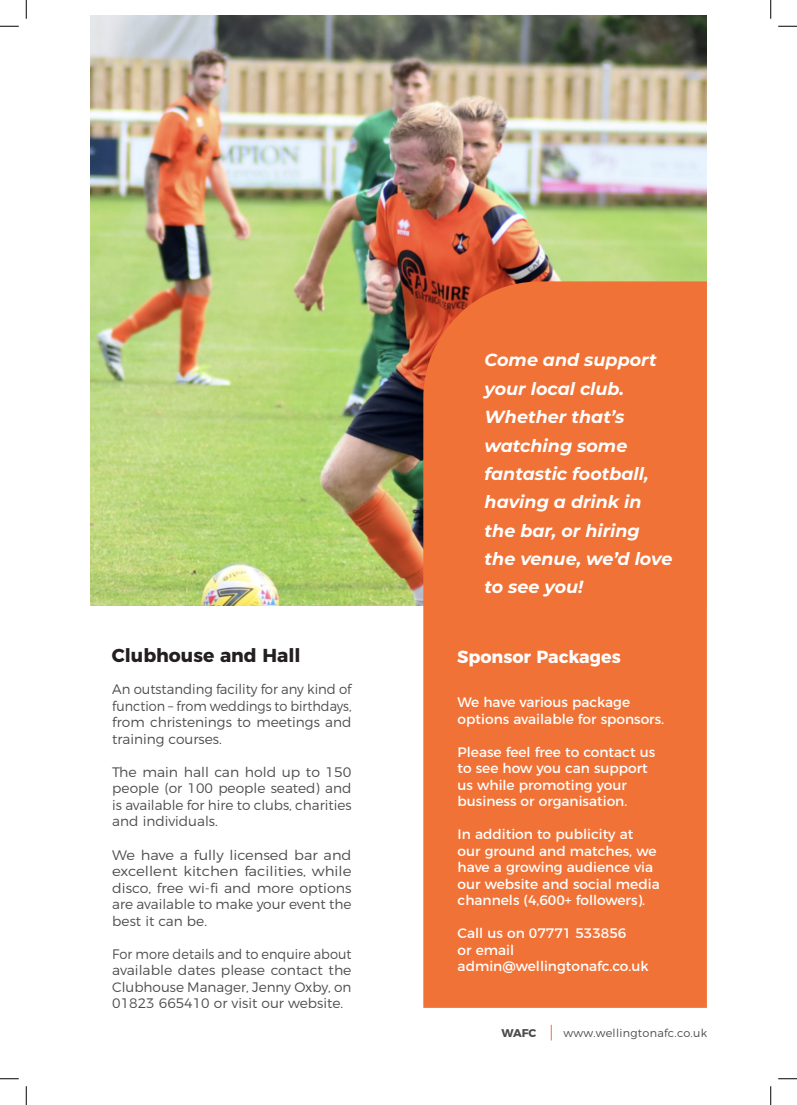
<style>
.page{position:relative;width:797px;height:1105px;background:#fff}
.page>*{position:absolute;margin:0;border:0;box-sizing:border-box;transform-origin:0 0}
.t1{font:700 18.75px "Montserrat";color:#231f20}
.t2{font:italic 700 17.5px/28.4px "Montserrat";color:#fff}
.t3{font:700 17.5px "Montserrat";color:#fff}
.t4{font:13.75px/16.5px "Montserrat";color:#fff}
.t5{font:300 13.75px/16.5px "Montserrat";color:#4b4c4d;text-align:justify;scale:1.06 1}
.t6{font:300 13.75px/16.5px "Montserrat";color:#4b4c4d;text-align:justify;scale:.94 1}
.t7{font:300 13.75px/16.5px "Montserrat";color:#4b4c4d;text-align:justify;scale:.96 1}
.t8{font:300 13.75px/16.5px "Montserrat";color:#4b4c4d;text-align:justify}
.t9{font:300 11.25px "Montserrat";letter-spacing:.025em;color:#4b4c4d}
.t10{font:700 11.25px "Montserrat";color:#4b4c4d}
</style>
<div class="page">
<img style="left:90px;top:16px;width:617px;height:589px">
<div style="left:423px;top:281px;width:284px;height:727px;background:#f07236"></div>
<svg style="left:551px;top:1025px;width:1px;height:15px"></svg>
<svg style="left:0;top:25px;width:19px;height:2px"></svg>
<svg style="left:778px;top:25px;width:19px;height:2px"></svg>
<svg style="left:0;top:1078px;width:19px;height:1px"></svg>
<svg style="left:778px;top:1078px;width:19px;height:1px"></svg>
<svg style="left:25px;top:0;width:2px;height:19px"></svg>
<svg style="left:25px;top:1086px;width:2px;height:19px"></svg>
<svg style="left:770px;top:0;width:1px;height:19px"></svg>
<svg style="left:770px;top:1086px;width:1px;height:19px"></svg>
<p class="t1" style="left:112px;top:640px;width:190px">Clubhouse and Hall</p>
<p class="t7" style="left:112px;top:680px;width:251px">An outstanding facility for any kind of function – from weddings to birthdays, from christenings to meetings and training courses.</p>
<p class="t8" style="left:112px;top:763px;width:241px">The main hall can hold up to 150 people (or 100 people seated) and is available for hire to clubs, charities and individuals.</p>
<p class="t5" style="left:112px;top:845px;width:227px">We have a fully licensed bar and excellent kitchen facilities, while disco, free wi-fi and more options are available to make your event the best it can be.</p>
<p class="t6" style="left:112px;top:944px;width:256px">For more details and to enquire about available dates please contact the Clubhouse Manager, Jenny Oxby, on 01823 665410 or visit our website.</p>
<p class="t2" style="left:484px;top:345px;width:189px">Come and support your local club.<br>Whether that’s watching some fantastic football, having a drink in the bar, or hiring the venue, we’d love to see you!</p>
<p class="t3" style="left:457px;top:643px;width:165px">Sponsor Packages</p>
<p class="t4" style="left:457px;top:693px;width:208px">We have various package options available for sponsors.</p>
<p class="t4" style="left:457px;top:742px;width:199px">Please feel free to contact us to see how you can support us while promoting your business or organisation.</p>
<p class="t4" style="left:457px;top:825px;width:204px">In addition to publicity at our ground and matches, we have a growing audience via our website and social media channels (4,600+ followers).</p>
<p class="t4" style="left:457px;top:924px;width:170px">Call us on 07771 533856</p>
<p class="t4" style="left:457px;top:940px;width:58px">or email</p>
<p class="t4" style="left:457px;top:957px;width:193px">admin@wellingtonafc.co.uk</p>
<p class="t10" style="left:501px;top:1024px;width:36px">WAFC</p>
<p class="t9" style="left:563px;top:1024px;width:145px">www.wellingtonafc.co.uk</p>
</div>
